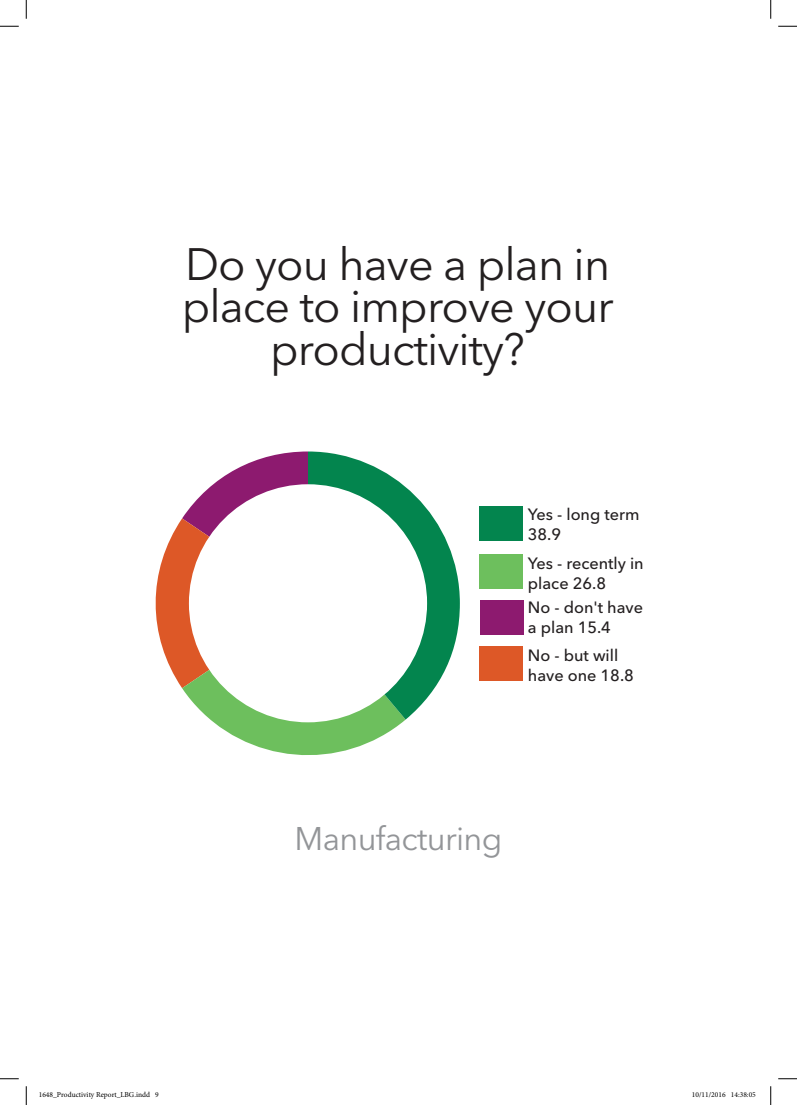
<style>
.page{position:relative;width:797px;height:1105px;background:#fff}
.page>*{position:absolute;margin:0;border:0;box-sizing:border-box;transform-origin:0 0}
.t1{font:45px/42.5px "Avenir Next LT Pro";letter-spacing:-.02em;color:#231f20;text-align:center}
.t2{font:32.5px "Avenir Next LT Pro";letter-spacing:-.02em;color:#939598}
.t3{font:500 16.25px/19.5px "Avenir Next LT Pro";color:#231f20}
.t4{font:7.5px "Minion Pro";color:#000}
</style>
<div class="page">
<div style="left:480px;top:600px;width:44px;height:35px;background:#8d1a6f"></div>
<div style="left:479px;top:646px;width:43px;height:35px;background:#dd5827"></div>
<div style="left:479px;top:554px;width:43px;height:34px;background:#6dbf5d"></div>
<svg style="left:156px;top:451px;width:249px;height:304px"></svg>
<div style="left:479px;top:506px;width:43px;height:34px;background:#03854e"></div>
<svg style="left:308px;top:451px;width:152px;height:269px;fill:#03854e"></svg>
<div style="left:189px;top:484px;width:238px;height:238px;background:#fff;border-radius:50%"></div>
<svg style="left:0;top:25px;width:19px;height:2px"></svg>
<svg style="left:778px;top:25px;width:19px;height:2px"></svg>
<svg style="left:0;top:1078px;width:19px;height:1px"></svg>
<svg style="left:778px;top:1078px;width:19px;height:1px"></svg>
<svg style="left:25px;top:0;width:2px;height:19px"></svg>
<svg style="left:25px;top:1086px;width:2px;height:19px"></svg>
<svg style="left:770px;top:0;width:1px;height:19px"></svg>
<svg style="left:770px;top:1086px;width:1px;height:19px"></svg>
<h1 class="t1" style="left:182px;top:243px;width:433px">Do you have a plan in place to improve your productivity?</h1>
<p class="t3" style="left:528px;top:505px;width:113px">Yes - long term<br>38.9</p>
<p class="t3" style="left:528px;top:554px;width:117px">Yes - recently in place 26.8</p>
<p class="t3" style="left:528px;top:598px;width:117px">No - don't have a plan 15.4</p>
<p class="t3" style="left:528px;top:646px;width:107px">No - but will have one 18.8</p>
<h2 class="t2" style="left:294px;top:819px;width:209px">Manufacturing</h2>
<p class="t4" style="left:39px;top:1090px;width:121px">1648_Productivity Report_LBG.indd 9</p>
<p class="t4" style="left:692px;top:1090px;width:65px">10/11/2016 14:38:05</p>
</div>
